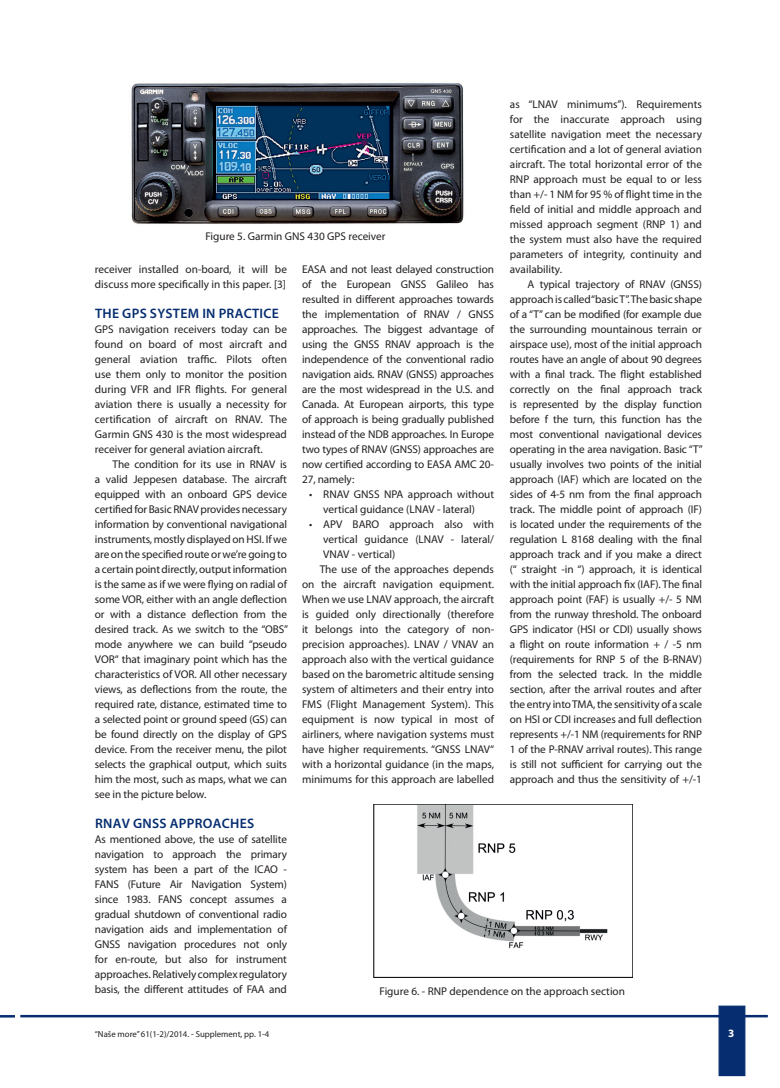
<style>
.page{position:relative;width:780px;height:1088px;background:#fff}
.page>*{position:absolute;margin:0;border:0;box-sizing:border-box;transform-origin:0 0}
.naslov_tekst{font:600 13.75px "Myriad Pro";letter-spacing:.02em;color:#052d6f}
.tekst{font:11.25px/15px "Myriad Pro";color:#231f20;text-align:justify}
.t1{font:700 11.25px "Myriad Pro";color:#fff}
.t2{font:8.75px "Myriad Pro";color:#231f20}
</style>
<div class="page">
<svg style="left:0;top:1015px;width:15px;height:2px"></svg>
<div style="left:718px;top:1005px;width:27px;height:71px;background:#052d6f;border:1px solid #052d6f"></div>
<hr style="left:20px;top:1015px;width:747px;height:2px;background:#052d6f">
<img style="left:131px;top:82px;width:333px;height:142px">
<img style="left:373px;top:805px;width:259px;height:173px">
<p class="tekst" style="left:510px;top:96px;width:194px">as “LNAV minimums”). Requirements for the inaccurate approach using satellite navigation meet the necessary certification and a lot of general aviation aircraft. The total horizontal error of the RNP approach must be equal to or less than +/- 1 NM for 95 % of flight time in the field of initial and middle approach and missed approach segment (RNP 1) and the system must also have the required parameters of integrity, continuity and availability.</p>
<p class="tekst" style="left:510px;top:276px;width:194px;text-indent:18px">A typical trajectory of RNAV (GNSS) approach is called “basic T”. The basic shape of a “T” can be modified (for example due the surrounding mountainous terrain or airspace use), most of the initial approach routes have an angle of about 90 degrees with a final track. The flight established correctly on the final approach track is represented by the display function before f the turn, this function has the most conventional navigational devices operating in the area navigation. Basic “T” usually involves two points of the initial approach (IAF) which are located on the sides of 4-5 nm from the final approach track. The middle point of approach (IF) is located under the requirements of the regulation L 8168 dealing with the final approach track and if you make a direct (“ straight -in “) approach, it is identical with the initial approach fix (IAF). The final approach point (FAF) is usually +/- 5 NM from the runway threshold. The onboard GPS indicator (HSI or CDI) usually shows a flight on route information + / -5 nm (requirements for RNP 5 of the B-RNAV) from the selected track. In the middle section, after the arrival routes and after the entry intoTMA,the sensitivityof a scale on HSI or CDI increases and full deflection represents +/-1 NM (requirements for RNP 1 of the P-RNAV arrival routes). This range is still not sufficient for carrying out the approach and thus the sensitivity of +/-1</p>
<p class="tekst" style="left:205px;top:228px;width:182px">Figure 5. Garmin GNS 430 GPS receiver</p>
<p class="tekst" style="left:95px;top:261px;width:193px">receiver installed on-board, it will be discuss more specifically in this paper. [3]</p>
<p class="naslov_tekst" style="left:95px;top:304px;width:185px">THE GPS SYSTEM IN PRACTICE</p>
<p class="tekst" style="left:95px;top:321px;width:193px">GPS navigation receivers today can be found on board of most aircraft and general aviation traffic. Pilots often use them only to monitor the position during VFR and IFR flights. For general aviation there is usually a necessity for certification of aircraft on RNAV. The Garmin GNS 430 is the most widespread receiver for general aviation aircraft.</p>
<p class="tekst" style="left:95px;top:456px;width:194px;text-indent:18px">The condition for its use in RNAV is a valid Jeppesen database. The aircraft equipped with an onboard GPS device certified for Basic RNAV provides necessary information by conventional navigational instruments, mostly displayed on HSI. Ifwe are on the specified route or we’re going to a certain point directly, output information is the same as if we were flying on radial of some VOR, either with an angle deflection or with a distance deflection from the desired track. As we switch to the “OBS” mode anywhere we can build “pseudo VOR“ that imaginary point which has the characteristics of VOR. All other necessary views, as deflections from the route, the required rate, distance, estimated time to a selected point or ground speed (GS) can be found directly on the display of GPS device. From the receiver menu, the pilot selects the graphical output, which suits him the most, such as maps, what we can see in the picture below.</p>
<p class="naslov_tekst" style="left:95px;top:814px;width:161px">RNAV GNSS APPROACHES</p>
<p class="tekst" style="left:95px;top:831px;width:193px">As mentioned above, the use of satellite navigation to approach the primary system has been a part of the ICAO - FANS (Future Air Navigation System) since 1983. FANS concept assumes a gradual shutdown of conventional radio navigation aids and implementation of GNSS navigation procedures not only for en-route, but also for instrument approaches. Relatively complex regulatory basis, the different attitudes of FAA and</p>
<p class="tekst" style="left:302px;top:261px;width:193px">EASA and not least delayed construction of the European GNSS Galileo has resulted in different approaches towards the implementation of RNAV / GNSS approaches. The biggest advantage of using the GNSS RNAV approach is the independence of the conventional radio navigation aids. RNAV (GNSS) approaches are the most widespread in the U.S. and Canada. At European airports, this type of approach is being gradually published instead of the NDB approaches. In Europe two types of RNAV (GNSS) approaches are now certified according to EASA AMC 20- 27, namely:</p>
<p class="tekst" style="left:309px;top:486px;width:186px;text-align:center">• RNAV GNSS NPA approach without vertical guidance (LNAV - lateral)</p>
<p class="tekst" style="left:323px;top:516px;width:172px;text-indent:-14px">• APV BARO approach also with vertical guidance (LNAV - lateral/ VNAV - vertical)</p>
<p class="tekst" style="left:302px;top:561px;width:193px;text-indent:18px">The use of the approaches depends on the aircraft navigation equipment.<br>When we use LNAV approach, the aircraft is guided only directionally (therefore it belongs into the category of non&shy;precision approaches). LNAV / VNAV an approach also with the vertical guidance based on the barometric altitude sensing system of altimeters and their entry into FMS (Flight Management System). This equipment is now typical in most of airliners, where navigation systems must have higher requirements. “GNSS LNAV“ with a horizontal guidance (in the maps, minimums for this approach are labelled</p>
<p class="tekst" style="left:379px;top:984px;width:247px">Figure 6. - RNP dependence on the approach section</p>
<p class="t2" style="left:95px;top:1029px;width:176px">“Naše more” 61(1-2)/2014. - Supplement, pp. 1-4</p>
<p class="t1" style="left:728px;top:1026px;width:8px">3</p>
</div>
